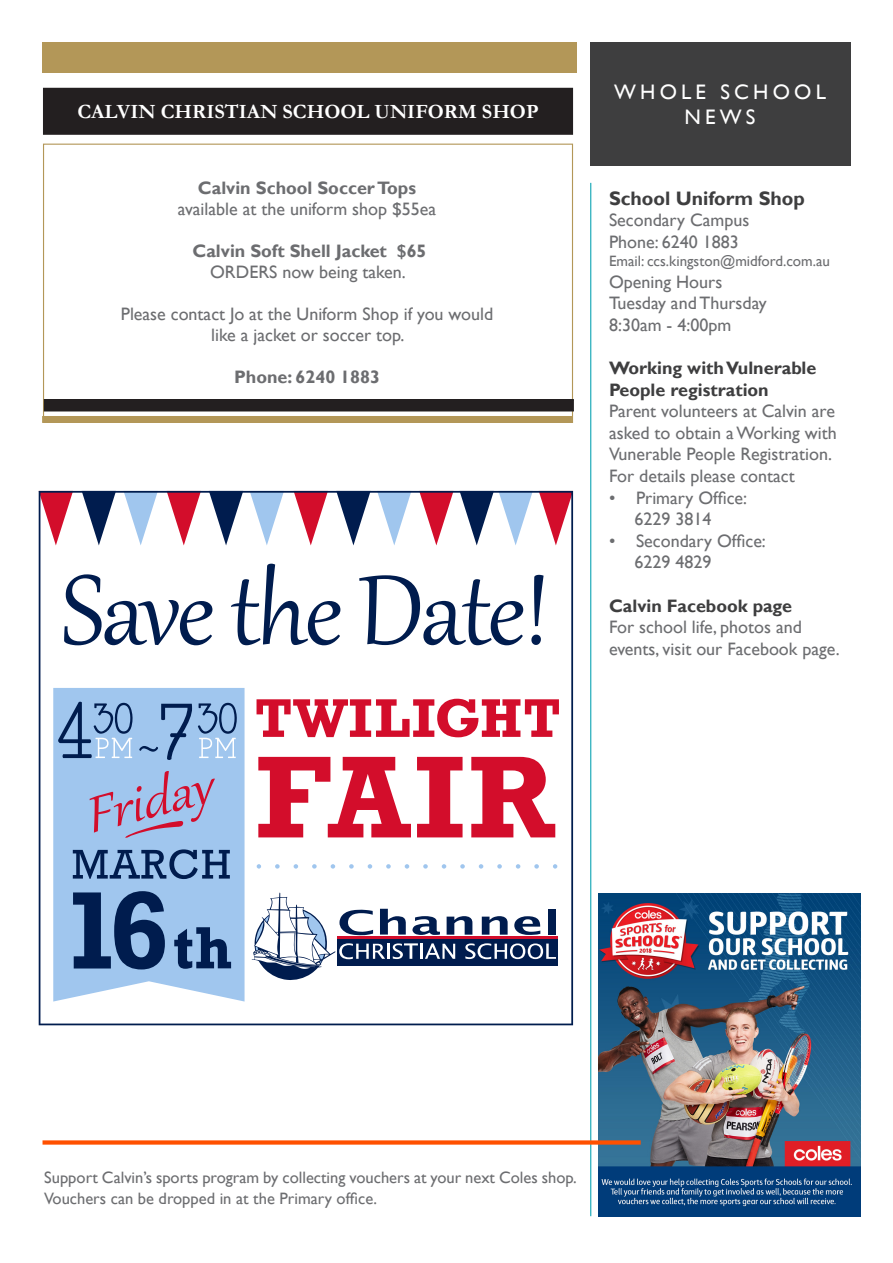
<style>
.page{position:relative;width:893px;height:1263px;background:#fff}
.page>*{position:absolute;margin:0;border:0;box-sizing:border-box;transform-origin:0 0}
.t1{font:21px "Gill Sans";letter-spacing:.2em;color:#fff}
.t2{font:700 20.4px "Garamond";color:#fff}
.t3{font:700 19.5px "Gill Sans";color:#3e3e3f}
.body_copy{font:18px/21.6px "Gill Sans";color:#6c6d70;text-align:justify}
.body_copy-2{font:700 18px "Gill Sans";color:#6c6d70}
.t4{font:700 18px/21.6px "Gill Sans";color:#3e3e3f}
.body_copy-3{font:16.5px/21px "Gill Sans";color:#6c6d70}
.t5{font:15px "Gill Sans";color:#6c6d70}
</style>
<div class="page">
<div style="left:42px;top:43px;width:534px;height:30px;background:#b39758"></div>
<hr style="left:590px;top:183px;width:1px;height:1033px;background:#00a0b0">
<div style="left:590px;top:43px;width:260px;height:123px;background:#3e3e3f"></div>
<div style="left:44px;top:88px;width:528px;height:46px;background:#231f20"></div>
<div style="left:43px;top:88px;width:530px;height:47px;border:1px solid #231f20"></div>
<div style="left:43px;top:144px;width:530px;height:279px;background:#fff;border:1px solid #b39758"></div>
<div style="left:44px;top:400px;width:529px;height:11px;background:#231f20"></div>
<div style="left:44px;top:399px;width:530px;height:12px;border:1px solid #231f20"></div>
<div style="left:42px;top:416px;width:530px;height:7px;background:#b39758"></div>
<img style="left:599px;top:894px;width:261px;height:322px">
<svg style="left:43px;top:1140px;width:598px;height:4px;background:#fd5f17"></svg>
<svg style="left:39px;top:491px;width:534px;height:534px"></svg>
<p class="t1" style="left:614px;top:80px;width:213px">WHOLE SCHOOL</p>
<p class="t2" style="left:77px;top:98px;width:463px">CALVIN CHRISTIAN SCHOOL UNIFORM SHOP</p>
<p class="t1" style="left:685px;top:105px;width:73px">NEWS</p>
<p class="body_copy-2" style="left:198px;top:177px;width:220px">Calvin School Soccer Tops</p>
<p class="body_copy" style="left:178px;top:198px;width:260px">available at the uniform shop $55ea</p>
<p class="body_copy-2" style="left:193px;top:240px;width:236px">Calvin Soft Shell Jacket $65</p>
<p class="body_copy" style="left:210px;top:261px;width:197px">ORDERS now being taken.</p>
<p class="body_copy" style="left:121px;top:303px;width:374px">Please contact Jo at the Uniform Shop if you would</p>
<p class="body_copy" style="left:211px;top:324px;width:195px">like a jacket or soccer top.</p>
<p class="body_copy-2" style="left:234px;top:366px;width:147px">Phone: 6240 1883</p>
<p class="t3" style="left:609px;top:187px;width:197px">School Uniform Shop</p>
<p class="body_copy" style="left:609px;top:210px;width:142px">Secondary Campus</p>
<p class="body_copy" style="left:609px;top:231px;width:131px">Phone: 6240 1883</p>
<p class="t5" style="left:609px;top:252px;width:222px">Email: ccs.kingston@midford.com.au</p>
<p class="body_copy" style="left:609px;top:271px;width:115px">Opening Hours</p>
<p class="body_copy" style="left:609px;top:293px;width:159px">Tuesday and Thursday</p>
<p class="body_copy" style="left:609px;top:314px;width:124px">8:30am - 4:00pm</p>
<p class="t4" style="left:609px;top:358px;width:209px">Working with Vulnerable<br>People registration</p>
<p class="body_copy" style="left:609px;top:401px;width:229px">Parent volunteers at Calvin are asked to obtain a Working with Vunerable People Registration.</p>
<p class="body_copy" style="left:609px;top:465px;width:187px">For details please contact</p>
<p class="body_copy" style="left:609px;top:487px;width:140px">• Primary Office:</p>
<p class="body_copy" style="left:635px;top:509px;width:79px">6229 3814</p>
<p class="body_copy" style="left:609px;top:530px;width:158px">• Secondary Office:</p>
<p class="body_copy" style="left:635px;top:552px;width:79px">6229 4829</p>
<p class="t4" style="left:609px;top:595px;width:184px">Calvin Facebook page</p>
<p class="body_copy" style="left:609px;top:617px;width:232px">For school life, photos and events, visit our Facebook page.</p>
<p class="body_copy-3" style="left:44px;top:1167px;width:534px">Support Calvin’s sports program by collecting vouchers at your next Coles shop.<br>Vouchers can be dropped in at the Primary office.</p>
</div>
